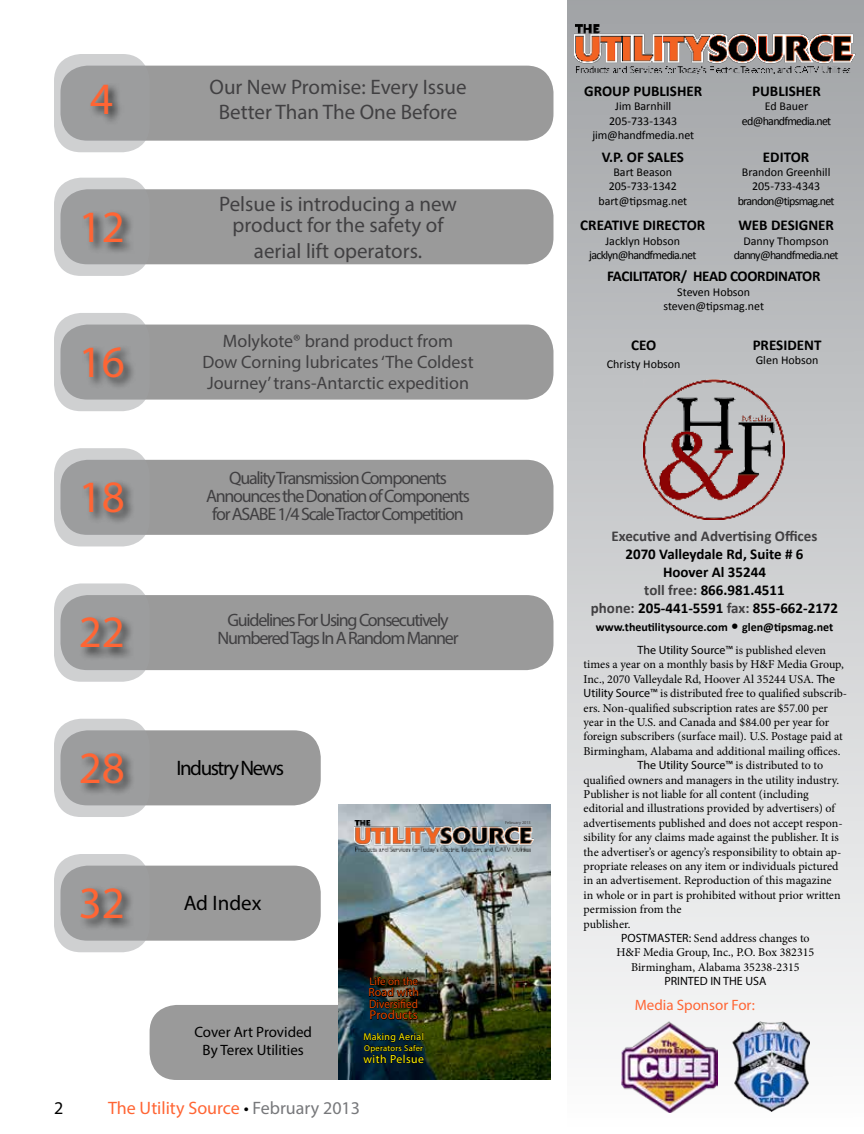
<style>
.page{position:relative;width:864px;height:1134px;background:#fff}
.page>*{position:absolute;margin:0;border:0;box-sizing:border-box;transform-origin:0 0}
.t1{font:45px "Myriad Pro";color:#ff6534}
.t2{font:21px/21px "Myriad Pro";color:#414042;text-align:center}
.t3{font:21px "Myriad Pro";letter-spacing:-.07em;color:#000}
.t4{font:18px/18px "Myriad Pro";letter-spacing:-.07em;color:#414042;text-align:center}
.t5{font:18px/21px "Myriad Pro";color:#414042;text-align:center}
.t6{font:18px "Myriad Pro";color:#ff6534}
.t7{font:18px "Myriad Pro";color:#000}
.t8{font:700 15px/18px "Calibri";color:#000;text-align:center}
.t9{font:15px/18px "Myriad Pro";color:#000;text-align:center}
.t10{font:700 15px "Calibri";color:#414042}
.t11{font:700 15px "Calibri";letter-spacing:-.02em;color:#000}
.t12{font:15px "Myriad Pro";color:#ff6534}
.t13{font:12.9px "Myriad Pro";letter-spacing:.01em;color:#df4700}
.t14{font:12.15px "Myriad Pro";color:#df4700;scale:.91 1}
.t15{font:12px/14.4px "Minion Pro";letter-spacing:-.005em;color:#000}
.t16{font:12px/14.4px "Calibri";color:#000;text-align:center}
.t17{font:12px/14.4px "Calibri";letter-spacing:-.06em;color:#000;text-align:center}
.t18{font:12px "Myriad Pro";color:#000}
.t19{font:700 12px "Calibri";color:#000}
.t20{font:11.7px "Myriad Pro";letter-spacing:.04em;color:#fff200}
.t21{font:11.7px "Myriad Pro";letter-spacing:.01em;color:#df4700}
.t22{font:11.1px "Myriad Pro";color:#df4700}
.t23{font:10.05px "Myriad Pro";letter-spacing:.03em;color:#fff200}
.t24{font:8.55px "Myriad Pro";letter-spacing:.03em;color:#fff200}
.t25{font:4.2px "Myriad Pro";color:#414042}
.s1{color:#000}
.s2{color:#77787b}
.s3{color:#414042}
.s4{font-size:15px}
.s5{font-family:"Minion Pro"}
.s6{font-family:"Myriad Pro"}
</style>
<div class="page">
<div style="left:150px;top:1005px;width:260px;height:75px;background:#9a9a9a;border-radius:27px"></div>
<div style="left:568px;top:0;width:296px;height:1134px;background:linear-gradient(to bottom,#a1a3a6,#fcfcfd)"></div>
<img style="left:644px;top:379px;width:140px;height:141px">
<img style="left:575px;top:25px;width:280px;height:50px">
<img style="left:622px;top:1021px;width:96px;height:91px">
<div style="left:60px;top:866px;width:261px;height:75px;background:#9a9a9a;border-radius:27px"></div>
<svg style="left:54px;top:854px;width:96px;height:98px"></svg>
<div style="left:60px;top:730px;width:261px;height:75px;background:#9a9a9a;border-radius:27px"></div>
<svg style="left:54px;top:719px;width:96px;height:98px"></svg>
<div style="left:60px;top:595px;width:493px;height:75px;background:#9a9a9a;border-radius:27px"></div>
<svg style="left:54px;top:583px;width:96px;height:99px"></svg>
<div style="left:60px;top:460px;width:493px;height:75px;background:#9a9a9a;border-radius:27px"></div>
<svg style="left:54px;top:448px;width:96px;height:98px"></svg>
<div style="left:60px;top:325px;width:493px;height:75px;background:#9a9a9a;border-radius:27px"></div>
<svg style="left:54px;top:313px;width:96px;height:98px"></svg>
<div style="left:60px;top:189px;width:493px;height:75px;background:#9a9a9a;border-radius:27px"></div>
<svg style="left:54px;top:178px;width:96px;height:98px"></svg>
<div style="left:81px;top:209px;width:54px;height:46px;background:#000;opacity:.75"></div>
<div style="left:81px;top:345px;width:55px;height:45px;background:#000;opacity:.75"></div>
<div style="left:81px;top:479px;width:54px;height:47px;background:#000;opacity:.75"></div>
<div style="left:78px;top:615px;width:57px;height:45px;background:#000;opacity:.75"></div>
<div style="left:78px;top:750px;width:57px;height:46px;background:#000;opacity:.75"></div>
<div style="left:60px;top:66px;width:493px;height:75px;background:#9a9a9a;border-radius:27px"></div>
<svg style="left:54px;top:54px;width:96px;height:98px"></svg>
<div style="left:88px;top:82px;width:37px;height:44px;background:#000;opacity:.75"></div>
<div style="left:78px;top:885px;width:57px;height:47px;background:#000;opacity:.75"></div>
<img style="left:732px;top:1021px;width:78px;height:91px">
<img style="left:338px;top:804px;width:212px;height:276px">
<svg style="left:363px;top:1028px;width:61px;height:43px"></svg>
<svg style="left:369px;top:976px;width:50px;height:45px"></svg>
<img style="left:354px;top:820px;width:180px;height:32px">
<h1 class="t1" style="left:90px;top:71px;width:25px">4</h1>
<h2 class="t2" style="left:209px;top:74px;width:259px;line-height:25.2px">Our New Promise: Every Issue<br>Better Than The One Before</h2>
<h1 class="t1" style="left:79px;top:199px;width:48px">12</h1>
<h1 class="t1" style="left:79px;top:334px;width:48px">16</h1>
<h1 class="t1" style="left:79px;top:469px;width:48px">18</h1>
<h1 class="t1" style="left:79px;top:605px;width:48px">22</h1>
<h2 class="t2" style="left:219px;top:194px;width:240px">Pelsue is introducing a new product for the safety of</h2>
<h2 class="t2" style="left:254px;top:240px;width:170px">aerial lift operators.</h2>
<h3 class="t5" style="left:202px;top:330px;width:273px">Molykote® brand product from<br>Dow Corning lubricates ‘The Coldest<br>Journey’ trans-Antarctic expedition</h3>
<h3 class="t4" style="left:206px;top:469px;width:265px">Quality Transmission Components<br>Announces the Donation of Components for ASABE 1/4 Scale Tractor Competition</h3>
<h3 class="t4" style="left:218px;top:611px;width:243px">Guidelines For Using Consecutively<br>Numbered Tags In A Random Manner</h3>
<h1 class="t1" style="left:79px;top:740px;width:48px">28</h1>
<h2 class="t3" style="left:176px;top:755px;width:109px">Industry News</h2>
<h1 class="t1" style="left:79px;top:875px;width:48px">32</h1>
<h2 class="t3" style="left:184px;top:890px;width:79px">Ad Index</h2>
<p class="t9" style="left:194px;top:1023px;width:119px">Cover Art Provided<br>By Terex Utilities</p>
<p class="t22" style="left:369px;top:974px;width:50px">Life on the</p>
<p class="t21" style="left:369px;top:985px;width:52px">Road with</p>
<p class="t14" style="left:369px;top:996px;width:55px">Diversified</p>
<p class="t13" style="left:370px;top:1007px;width:50px">Products</p>
<p class="t23" style="left:363px;top:1031px;width:62px">Making Aerial</p>
<p class="t24" style="left:364px;top:1043px;width:60px">Operators Safer</p>
<p class="t20" style="left:363px;top:1052px;width:62px">with Pelsue</p>
<h3 class="t7" style="left:54px;top:1097px;width:11px">2</h3>
<h3 class="t6" style="left:108px;top:1097px;width:254px">The Utility Source <span class="s1">•</span> <span class="s2">February 2013</span></h3>
<p class="t25" style="left:505px;top:820px;width:27px">February 2013</p>
<p class="t8" style="left:584px;top:82px;width:120px">GROUP PUBLISHER</p>
<p class="t16" style="left:592px;top:99px;width:103px">Jim Barnhill<br>205-733-1343 jim@handfmedia.net</p>
<p class="t8" style="left:602px;top:147px;width:84px">V.P. OF SALES</p>
<p class="t16" style="left:598px;top:164px;width:90px">Bart Beason<br>205-733-1342 bart@tipsmag.net</p>
<p class="t8" style="left:752px;top:82px;width:70px">PUBLISHER</p>
<p class="t17" style="left:742px;top:99px;width:91px">Ed Bauer ed@handfmedia.net</p>
<p class="t8" style="left:763px;top:147px;width:48px">EDITOR</p>
<p class="t16" style="left:738px;top:164px;width:98px">Brandon Greenhill<br>205-733-4343 brandon@tipsmag.net</p>
<p class="t8" style="left:580px;top:216px;width:127px">CREATIVE DIRECTOR</p>
<p class="t17" style="left:589px;top:233px;width:109px">Jacklyn Hobson jacklyn@handfmedia.net</p>
<p class="t8" style="left:738px;top:216px;width:97px">WEB DESIGNER</p>
<p class="t17" style="left:734px;top:233px;width:106px">Danny Thompson danny@handfmedia.net</p>
<p class="t11" style="left:607px;top:266px;width:215px">FACILITATOR/ HEAD COORDINATOR</p>
<p class="t16" style="left:664px;top:284px;width:102px">Steven Hobson steven@tipsmag.net</p>
<p class="t8" style="left:631px;top:336px;width:27px">CEO</p>
<p class="t16" style="left:607px;top:357px;width:75px">Christy Hobson</p>
<p class="t8" style="left:753px;top:336px;width:70px">PRESIDENT</p>
<p class="t16" style="left:756px;top:353px;width:64px">Glen Hobson</p>
<p class="t10" style="left:612px;top:525px;width:207px">Executive and Advertising Offices</p>
<p class="t8" style="left:591px;top:544px;width:249px">2070 Valleydale Rd, Suite # 6<br>Hoover Al 35244<br><span class="s3">toll free:</span> 866.981.4511<br><span class="s3">phone:</span> 205-441-5591 <span class="s3">fax:</span> 855-662-2172</p>
<p class="t19" style="left:596px;top:618px;width:239px">www.theutilitysource.com <span class="s4">•</span> glen@tipsmag.net</p>
<p class="t18" style="left:638px;top:643px;width:190px">The Utility Source™ <span class="s5">is published eleven</span></p>
<p class="t15" style="left:584px;top:657px;width:265px">times a year on a monthly basis by H&amp;F Media Group, Inc., 2070 Valleydale Rd, Hoover Al 35244 USA. <span class="s6">The Utility Source™</span> is distributed free to qualified subscrib&shy;ers. Non-qualified subscription rates are $57.00 per year in the U.S. and Canada and $84.00 per year for foreign subscribers (surface mail). U.S. Postage paid at Birmingham, Alabama and additional mailing offices.</p>
<p class="t18" style="left:638px;top:758px;width:187px">The Utility Source™ <span class="s5">is distributed to to</span></p>
<p class="t15" style="left:584px;top:773px;width:257px">qualified owners and managers in the utility industry.</p>
<p class="t15" style="left:584px;top:787px;width:227px">Publisher is not liable for all content (including</p>
<p class="t15" style="left:584px;top:801px;width:253px">editorial and illustrations provided by advertisers) of</p>
<p class="t15" style="left:584px;top:816px;width:261px">advertisements published and does not accept respon-</p>
<p class="t15" style="left:584px;top:830px;width:257px">sibility for any claims made against the publisher. It is</p>
<p class="t15" style="left:584px;top:845px;width:259px">the advertiser’s or agency’s responsibility to obtain ap-</p>
<p class="t15" style="left:584px;top:859px;width:257px">propriate releases on any item or individuals pictured</p>
<p class="t15" style="left:584px;top:873px;width:250px">in an advertisement. Reproduction of this magazine</p>
<p class="t15" style="left:584px;top:888px;width:259px">in whole or in part is prohibited without prior written</p>
<p class="t15" style="left:584px;top:902px;width:99px">permission from the</p>
<p class="t15" style="left:584px;top:917px;width:48px">publisher.</p>
<p class="t15" style="left:621px;top:931px;width:190px"><span class="s6">POSTMASTER:</span> Send address changes to</p>
<p class="t15" style="left:616px;top:945px;width:199px">H&amp;F Media Group, Inc., P.O. Box 382315</p>
<p class="t15" style="left:631px;top:960px;width:170px">Birmingham, Alabama 35238-2315</p>
<p class="t18" style="left:664px;top:974px;width:104px">PRINTED IN THE USA</p>
<p class="t12" style="left:635px;top:995px;width:122px">Media Sponsor For:</p>
</div>
